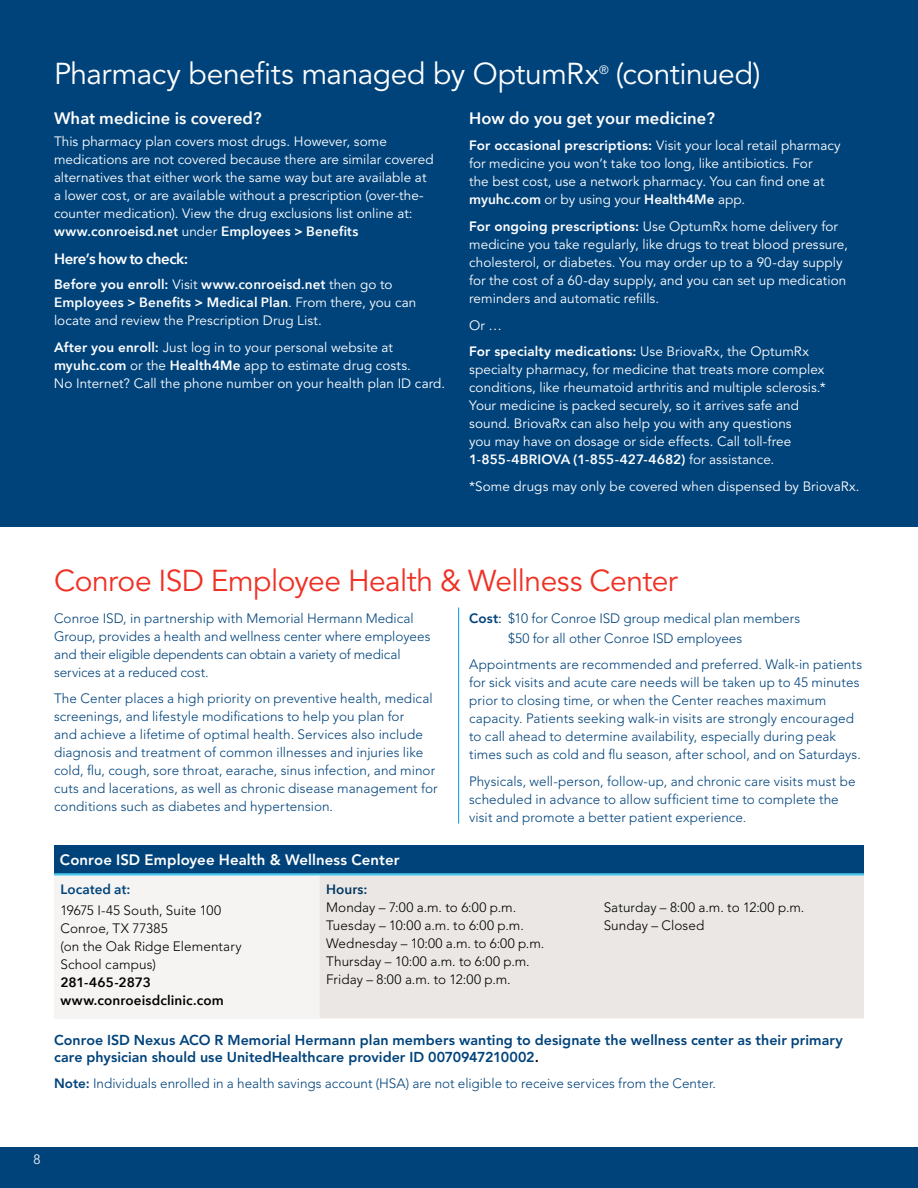
<style>
.page{position:relative;width:918px;height:1188px;background:#fff}
.page>*{position:absolute;margin:0;border:0;box-sizing:border-box;transform-origin:0 0}
.t1{font:30px "Avenir LT Std";letter-spacing:-.02em;color:#fff}
.t2{font:30px "Avenir LT Std";letter-spacing:-.02em;color:#ee3124}
.t3{font:600 16.5px "Avenir Next";letter-spacing:.005em;color:#fff}
.t4{font:800 15px "Avenir LT Std";letter-spacing:.005em;color:#fff}
.t5{font:600 15px "Avenir Next";letter-spacing:-.03em;color:#fff}
.t6{font:800 14.25px/16.5px "Avenir LT Std";letter-spacing:.005em;color:#00437b}
.t7{font:13.5px/18px "Avenir LT Std";letter-spacing:.005em;color:#fff}
.t8{font:300 13.5px/18px "Avenir LT Std";letter-spacing:.005em;color:#00437b}
.t9{font:300 13.5px/18px "Avenir LT Std";letter-spacing:.005em;color:#000}
.t10{font:600 13.5px "Avenir Next";letter-spacing:.005em;color:#00437b}
.t11{font:600 13.5px "Avenir Next";letter-spacing:.005em;color:#003660}
.t12{font:300 13.5px "Avenir LT Std";color:#fff}
.t13{font:12px "Avenir LT Std";color:#fff}
.s1{font-family:"Avenir Next";font-weight:600}
.s2{font-weight:800}
.s3{font-family:"Avenir"}
.s4{font-weight:400}
.s5{color:#000}
</style>
<div class="page">
<div style="left:0;top:0;width:918px;height:526px;background:#00437b"></div>
<div style="left:0;top:1148px;width:918px;height:40px;background:#00437b"></div>
<div style="left:54px;top:845px;width:810px;height:29px;background:#00437b"></div>
<div style="left:54px;top:874px;width:266px;height:144px;background:#f5f4f2"></div>
<div style="left:320px;top:876px;width:544px;height:142px;background:#eae7e4"></div>
<hr style="left:54px;top:873px;width:266px;height:3px;background:#4bc7eb">
<hr style="left:320px;top:873px;width:277px;height:3px;background:#4bc7eb">
<hr style="left:597px;top:873px;width:267px;height:3px;background:#4bc7eb">
<hr style="left:458px;top:608px;width:1px;height:216px;background:#0099d8">
<h1 class="t1" style="left:54px;top:56px;width:547px">Pharmacy benefits managed by OptumRx</h1>
<p class="t13" style="left:599px;top:63px;width:11px">®</p>
<h1 class="t1" style="left:616px;top:56px;width:146px">(continued)</h1>
<h3 class="t3" style="left:54px;top:104px;width:209px">What medicine is covered?</h3>
<p class="t7" style="left:54px;top:132px;width:381px">This pharmacy plan covers most drugs. However, some medications are not covered because there are similar covered alternatives that either work the same way but are available at a lower cost, or are available without a prescription (over-the&shy;counter medication). View the drug exclusions list online at: <span class="s1">www.conroeisd.net</span> under <span class="s1">Employees &gt; Benefits</span></p>
<p class="t5" style="left:54px;top:246px;width:136px">Here’s how to check:</p>
<p class="t7" style="left:54px;top:276px;width:364px"><span class="s2">Before you enroll:</span> Visit <span class="s1">www.conroeisd.net</span> then go to<br><span class="s1">Employees &gt; Benefits &gt; Medical Plan</span>. From there, you can locate and review the Prescription Drug List.</p>
<p class="t7" style="left:54px;top:338px;width:393px"><span class="s2">After you enroll:</span> Just log in to your personal website at <span class="s1">myuhc.com</span> <span class="s3">or the</span> <span class="s1">Health4Me</span> <span class="s3">app</span> to estimate drug costs.<br>No Internet? Call the phone number on your health plan ID card.</p>
<h3 class="t3" style="left:469px;top:104px;width:247px">How do you get your medicine?</h3>
<p class="t7" style="left:469px;top:137px;width:373px"><span class="s2">For occasional prescriptions:</span> Visit your local retail pharmacy for medicine you won’t take too long, like antibiotics. For<br>the best cost, use a network pharmacy. You can find one at <span class="s1">myuhc.com</span> or by using your <span class="s2">Health4Me</span> app.</p>
<p class="t7" style="left:469px;top:218px;width:380px"><span class="s2">For ongoing prescriptions:</span> Use OptumRx home delivery for medicine you take regularly, like drugs to treat blood pressure, cholesterol, or diabetes. You may order up to a 90-day supply for the cost of a 60-day supply, and you can set up medication reminders and automatic refills.</p>
<p class="t7" style="left:469px;top:316px;width:35px">Or …</p>
<p class="t7" style="left:469px;top:343px;width:358px"><span class="s2">For specialty medications:</span> Use BriovaRx, the OptumRx specialty pharmacy, for medicine that treats more complex conditions, like rheumatoid arthritis and multiple sclerosis.* Your medicine is packed securely, so it arrives safe and sound. BriovaRx can also help you with any questions<br>you may have on dosage or side effects. Call toll-free <span class="s1">1-855-4BRIOVA (1-855-427-4682)</span> for assistance.</p>
<p class="t7" style="left:469px;top:478px;width:392px">* Some drugs may only be covered when dispensed by BriovaRx.</p>
<h2 class="t2" style="left:54px;top:564px;width:625px">Conroe ISD Employee Health &amp; Wellness Center</h2>
<p class="t8" style="left:54px;top:609px;width:378px">Conroe ISD, in partnership with Memorial Hermann Medical Group, provides a health and wellness center where employees and their eligible dependents can obtain a variety of medical services at a reduced cost.</p>
<p class="t8" style="left:54px;top:690px;width:385px">The Center places a high priority on preventive health, medical screenings, and lifestyle modifications to help you plan for<br>and achieve a lifetime of optimal health. Services also include diagnosis and treatment of common illnesses and injuries like cold, flu, cough, sore throat, earache, sinus infection, and minor cuts and lacerations, as well as chronic disease management for conditions such as diabetes and hypertension.</p>
<p class="t8" style="left:508px;top:608px;width:294px;line-height:20.1px;text-indent:-39px"><span class="s2">Cost</span><span class="s4">:</span> $10 for Conroe ISD group medical plan members $50 for all other Conroe ISD employees</p>
<p class="t8" style="left:469px;top:656px;width:395px">Appointments are recommended and preferred. Walk-in patients for sick visits and acute care needs will be taken up to 45 minutes prior to closing time, or when the Center reaches maximum capacity. Patients seeking walk-in visits are strongly encouraged to call ahead to determine availability, especially during peak times such as cold and flu season, after school, and on Saturdays.</p>
<p class="t8" style="left:469px;top:772px;width:388px">Physicals, well-person, follow-up, and chronic care visits must be scheduled in advance to allow sufficient time to complete the visit and promote a better patient experience.</p>
<p class="t4" style="left:60px;top:851px;width:341px">Conroe ISD Employee Health &amp; Wellness Center</p>
<p class="t10" style="left:60px;top:878px;width:71px">Located at:</p>
<p class="t9" style="left:60px;top:901px;width:183px">19675 I-45 South, Suite 100<br>Conroe, TX 77385<br>(on the Oak Ridge Elementary<br>School campus)<br><span class="s1">281-465-2873 www.conroeisdclinic.com</span></p>
<p class="t11" style="left:326px;top:878px;width:43px">Hours:</p>
<p class="t9" style="left:326px;top:899px;width:192px">Monday – 7:00 a.m. to 6:00 p.m.</p>
<p class="t9" style="left:326px;top:917px;width:199px">Tuesday – 10:00 a.m. to 6:00 p.m.</p>
<p class="t9" style="left:326px;top:935px;width:220px">Wednesday – 10:00 a.m. to 6:00 p.m.</p>
<p class="t9" style="left:326px;top:953px;width:205px">Thursday – 10:00 a.m. to 6:00 p.m.</p>
<p class="t9" style="left:326px;top:971px;width:186px">Friday – 8:00 a.m. to 12:00 p.m.</p>
<p class="t9" style="left:604px;top:899px;width:202px">Saturday – 8:00 a.m. to 12:00 p.m.</p>
<p class="t9" style="left:604px;top:917px;width:102px">Sunday – Closed</p>
<p class="t6" style="left:54px;top:1032px;width:790px">Conroe ISD Nexus ACO R Memorial Hermann plan members wanting to designate the wellness center as their primary care physician should use UnitedHealthcare provider ID 0070947210002<span class="s5">.</span></p>
<p class="t8" style="left:54px;top:1075px;width:664px"><span class="s2">Note:</span> Individuals enrolled in a health savings account (HSA) are not eligible to receive services from the Center.</p>
<p class="t12" style="left:33px;top:1151px;width:9px">8</p>
</div>
